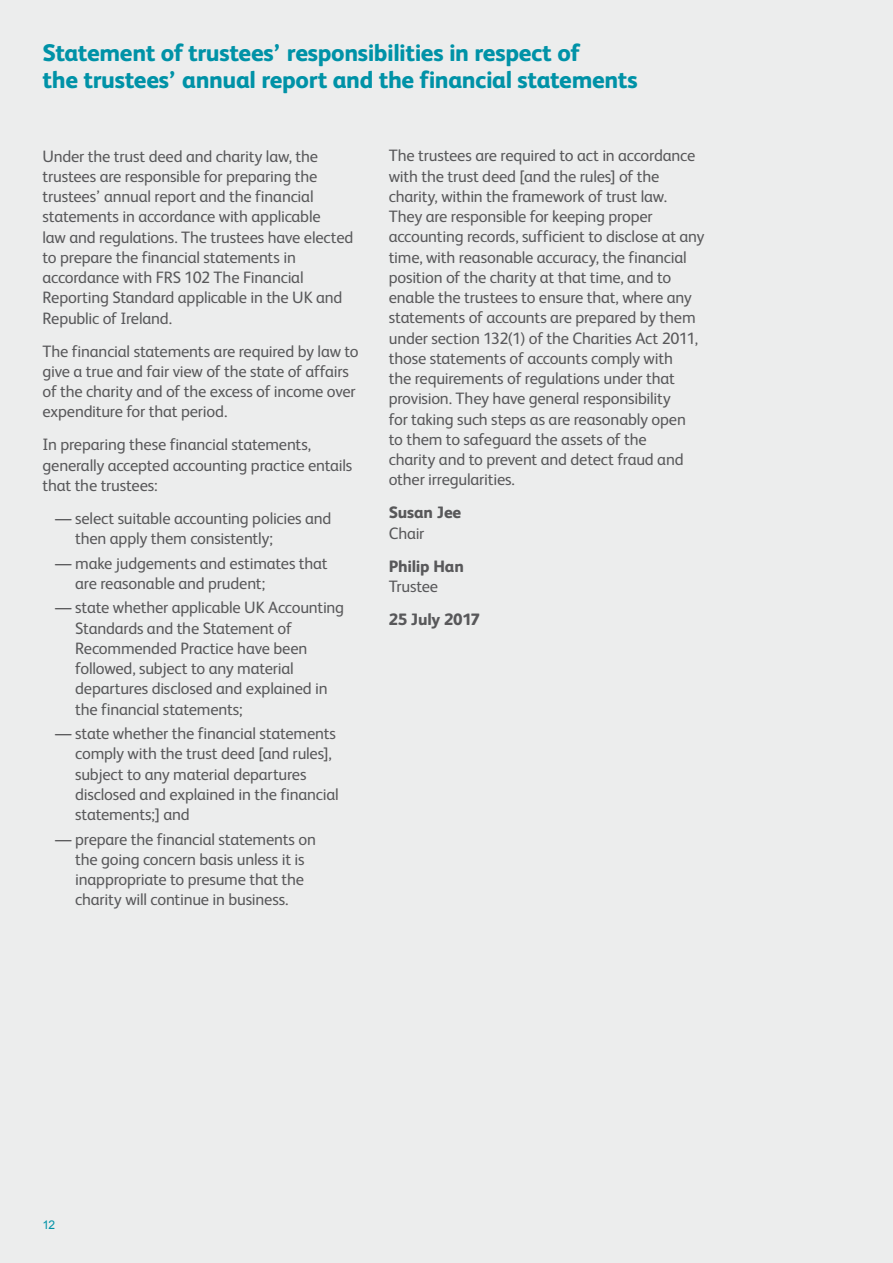
<style>
.page{position:relative;width:893px;height:1263px;background:#eceded}
.page>*{position:absolute;margin:0;border:0;box-sizing:border-box;transform-origin:0 0}
.t1{font:800 24px/27px "FS Albert";letter-spacing:-.015em;color:#0092a7}
.t2{font:16.5px/20.2px "FS Albert";letter-spacing:-.01em;color:#58585a}
.t3{font:800 16.5px "FS Albert";letter-spacing:-.015em;color:#58585a}
.t4{font:12px "Arial";color:#0092a7}
</style>
<div class="page">
<h1 class="t1" style="left:43px;top:38px;width:597px">Statement of trustees’ responsibilities in respect of<br>the trustees’ annual report and the financial statements</h1>
<p class="t2" style="left:43px;top:145px;width:312px">Under the trust deed and charity law, the trustees are responsible for preparing the trustees’ annual report and the financial statements in accordance with applicable<br>law and regulations. The trustees have elected to prepare the financial statements in accordance with FRS 102 The Financial Reporting Standard applicable in the UK and Republic of Ireland.</p>
<p class="t2" style="left:43px;top:340px;width:318px">The financial statements are required by law to give a true and fair view of the state of affairs of the charity and of the excess of income over expenditure for that period.</p>
<p class="t2" style="left:43px;top:434px;width:311px">In preparing these financial statements, generally accepted accounting practice entails that the trustees:</p>
<p class="t2" style="left:75px;top:507px;width:258px;text-indent:-20px">— select suitable accounting policies and then apply them consistently;</p>
<p class="t2" style="left:75px;top:552px;width:254px;text-indent:-20px">— make judgements and estimates that are reasonable and prudent;</p>
<p class="t2" style="left:75px;top:597px;width:270px;text-indent:-20px">— state whether applicable UK Accounting Standards and the Statement of Recommended Practice have been followed, subject to any material departures disclosed and explained in the financial statements;</p>
<p class="t2" style="left:75px;top:722px;width:265px;text-indent:-20px">— state whether the financial statements comply with the trust deed [and rules], subject to any material departures disclosed and explained in the financial statements;] and</p>
<p class="t2" style="left:55px;top:828px;width:262px;text-align:center">— prepare the financial statements on the going concern basis unless it is inappropriate to presume that the charity will continue in business.</p>
<p class="t2" style="left:389px;top:145px;width:317px">The trustees are required to act in accordance with the trust deed [and the rules] of the charity, within the framework of trust law.<br>They are responsible for keeping proper accounting records, sufficient to disclose at any time, with reasonable accuracy, the financial position of the charity at that time, and to enable the trustees to ensure that, where any statements of accounts are prepared by them under section 132(1) of the Charities Act 2011, those statements of accounts comply with<br>the requirements of regulations under that provision. They have general responsibility<br>for taking such steps as are reasonably open<br>to them to safeguard the assets of the<br>charity and to prevent and detect fraud and other irregularities.</p>
<p class="t3" style="left:389px;top:501px;width:74px">Susan Jee</p>
<p class="t2" style="left:389px;top:522px;width:37px">Chair</p>
<p class="t3" style="left:389px;top:554px;width:77px">Philip Han</p>
<p class="t2" style="left:389px;top:575px;width:51px">Trustee</p>
<p class="t3" style="left:389px;top:607px;width:93px">25 July 2017</p>
<p class="t4" style="left:43px;top:1217px;width:14px">12</p>
</div>
